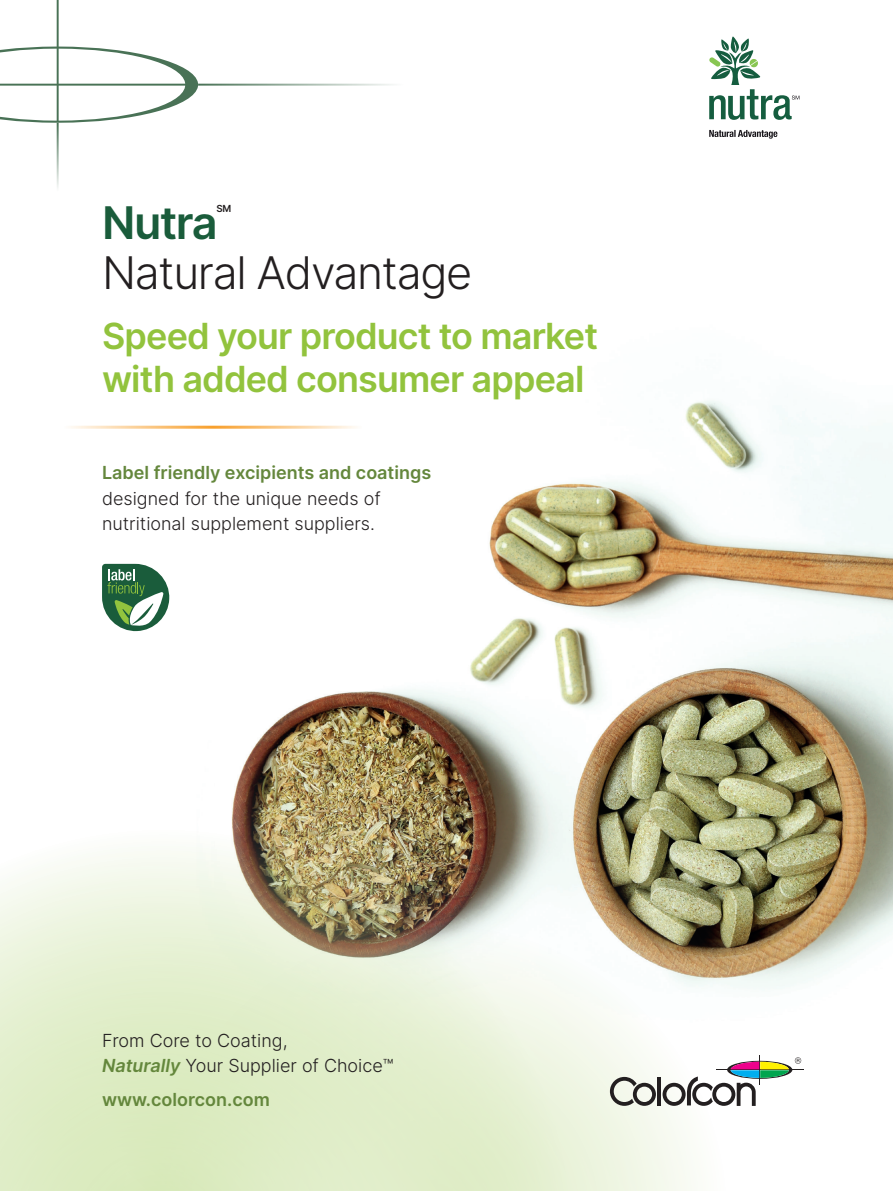
<style>
.page{position:relative;width:893px;height:1191px;background:#fff}
.page>*{position:absolute;margin:0;border:0;box-sizing:border-box;transform-origin:0 0}
.t1{font:300 45px "Inter";letter-spacing:-.03em;color:#231f20}
.t2{font:600 45px "Inter";letter-spacing:-.03em;color:#1a5c3b}
.t3{font:600 36px/43.2px "Inter";letter-spacing:-.025em;color:#92c33d}
.t4{font:300 18px/25.2px "Inter";color:#231f20}
.t5{font:600 18px "Inter";color:#64873c}
.t6{font:600 9.75px "Inter";color:#231f20}
.s1{font-weight:600;font-style:italic;color:#64873c}
</style>
<div class="page">
<img style="left:0;top:400px;width:893px;height:791px">
<hr style="left:759px;top:1054px;width:1px;height:30px;background:#231f20">
<hr style="left:716px;top:1069px;width:88px;height:1px;background:#231f20">
<svg style="left:610px;top:1077px;width:46px;height:28px"></svg>
<hr style="left:657px;top:1076px;width:4px;height:29px;background:#231f20">
<svg style="left:663px;top:1057px;width:138px;height:49px"></svg>
<svg style="left:0;top:0;width:393px;height:188px"></svg>
<svg style="left:709px;top:130px;width:68px;height:9px"></svg>
<svg style="left:709px;top:37px;width:90px;height:83px"></svg>
<hr style="left:0;top:426px;width:425px;height:3px;background:#f8a02d">
<svg style="left:102px;top:564px;width:68px;height:68px"></svg>
<h1 class="t2" style="left:102px;top:189px;width:117px">Nutra</h1>
<p class="t6" style="left:216px;top:201px;width:16px">SM</p>
<h1 class="t1" style="left:102px;top:240px;width:372px">Natural Advantage</h1>
<h2 class="t3" style="left:102px;top:313px;width:497px">Speed your product to market with added consumer appeal</h2>
<p class="t5" style="left:102px;top:459px;width:331px">Label friendly excipients and coatings</p>
<p class="t4" style="left:102px;top:485px;width:280px">designed for the unique needs of nutritional supplement suppliers.</p>
<p class="t4" style="left:102px;top:1027px;width:293px">From Core to Coating,<br><span class="s1">Naturally</span> Your Supplier of Choice™</p>
<p class="t5" style="left:102px;top:1086px;width:169px">www.colorcon.com</p>
</div>
